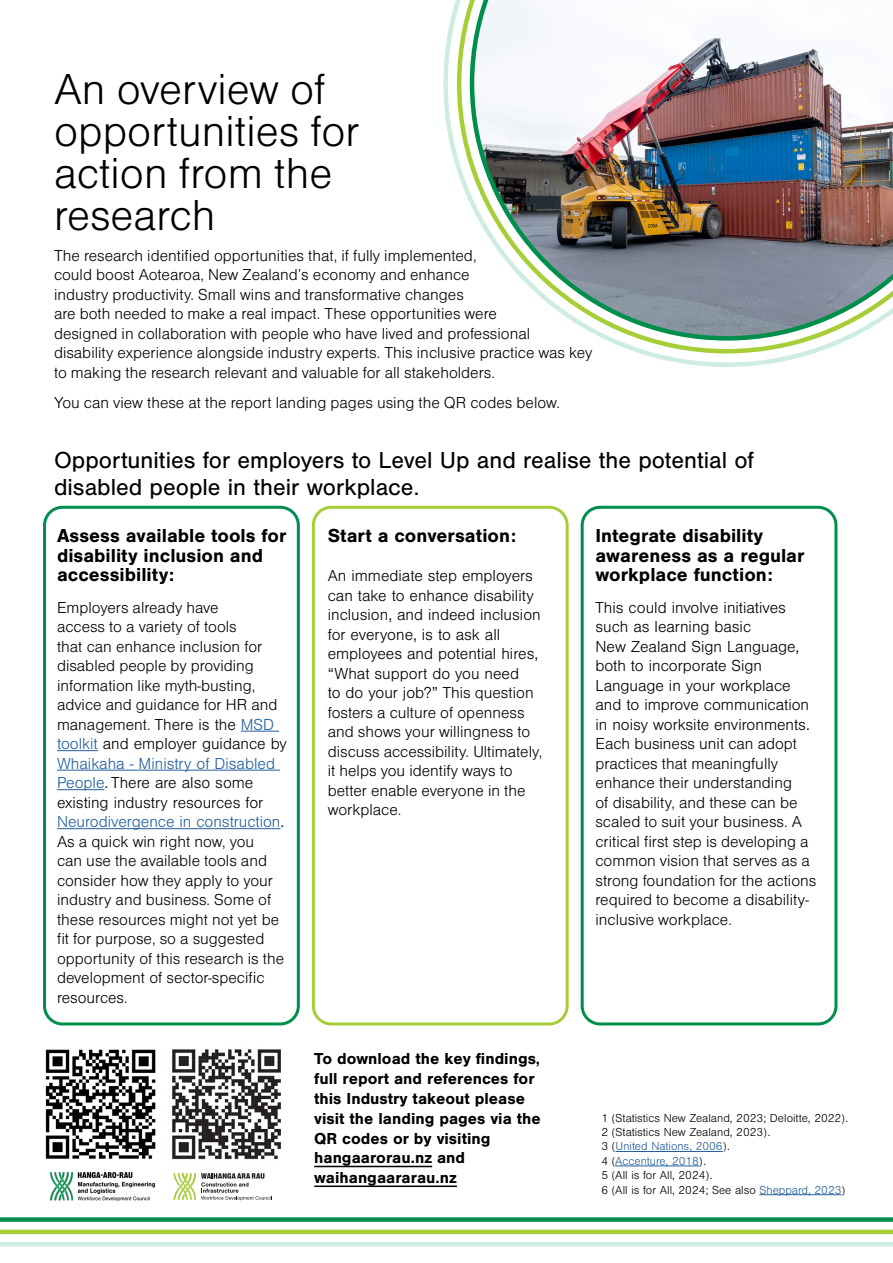
<style>
.page{position:relative;width:893px;height:1263px;background:#fff}
.page>*{position:absolute;margin:0;border:0;box-sizing:border-box;transform-origin:0 0}
.t1{font:45px/42px "Nimbus Sans DOT Ligh";color:#000}
.t2{font:24px/27px "Nimbus San";color:#000}
.t3{font:700 19.5px/19.5px "Nimbus San";color:#000}
.t4{font:16.5px/19.5px "Nimbus Sans DOT Ligh";color:#000}
.t5{font:300 16.5px/19.5px "Nimbus San";color:#000}
.t6{font:700 16.5px/19.8px "Nimbus San";color:#000}
.t7{font:300 16.5px/19.5px "Nimbus San";color:#215e9e}
.t8{font:300 12px/14.4px "Nimbus San";color:#000}
.s1{font-family:"Nimbus San";font-weight:300}
.s2{font-family:"Nimbus San";font-weight:300;color:#215e9e}
.s3{color:#000}
.s4{font-family:"Nimbus Sans DOT Ligh";font-weight:400}
.s5{color:#215e9e}
</style>
<div class="page">
<hr style="left:616px;top:1151px;width:107px;height:1px;background:#215e9e">
<hr style="left:615px;top:1166px;width:84px;height:1px;background:#215e9e">
<hr style="left:759px;top:1194px;width:82px;height:1px;background:#215e9e">
<div style="left:43px;top:506px;width:257px;height:519px;border:3px solid #008e4c;border-radius:18px"></div>
<div style="left:312px;top:506px;width:257px;height:519px;border:3px solid #a6ce39;border-radius:18px"></div>
<div style="left:581px;top:506px;width:256px;height:519px;border:3px solid #008e4c;border-radius:18px"></div>
<hr style="left:241px;top:731px;width:38px;height:1px;background:#215e9e">
<hr style="left:57px;top:750px;width:41px;height:1px;background:#215e9e">
<hr style="left:57px;top:770px;width:223px;height:1px;background:#215e9e">
<hr style="left:57px;top:789px;width:48px;height:1px;background:#215e9e">
<hr style="left:57px;top:828px;width:223px;height:1px;background:#215e9e">
<div style="left:0;top:1217px;width:893px;height:5px;background:#008e4c"></div>
<hr style="left:0;top:1230px;width:893px;height:4px;background:#a6ce39">
<hr style="left:0;top:1242px;width:893px;height:4px;background:#cfece1">
<img style="left:443px;top:0;width:450px;height:367px">
<hr style="left:314px;top:1185px;width:143px;height:2px;background:#000">
<hr style="left:314px;top:1166px;width:118px;height:1px;background:#000">
<img style="left:45px;top:1049px;width:111px;height:110px">
<img style="left:50px;top:1173px;width:105px;height:27px">
<img style="left:172px;top:1049px;width:109px;height:111px">
<svg style="left:173px;top:1173px;width:99px;height:27px"></svg>
<h1 class="t1" style="left:54px;top:69px;width:307px">An overview of opportunities for action from the research</h1>
<p class="t4" style="left:54px;top:246px;width:540px">The research identified opportunities that, if fully implemented,<br>could boost Aotearoa, New Zealand’s economy and enhance<br>industry productivity. Small wins and transformative changes<br>are both needed to make a real impact. These opportunities were<br>designed in collaboration with people who have lived and professional disability experience alongside industry experts. This inclusive practice was key to making the research relevant and valuable for all stakeholders.</p>
<p class="t4" style="left:54px;top:393px;width:507px">You can view these at the report landing pages using the QR codes below.</p>
<h2 class="t2" style="left:54px;top:447px;width:701px">Opportunities for employers to Level Up and realise the potential of disabled people in their workplace.</h2>
<p class="t3" style="left:57px;top:526px;width:231px">Assess available tools for disability inclusion and accessibility:</p>
<p class="t4" style="left:57px;top:597px;width:222px">Employers already have<br>access to a variety of tools<br>that can enhance inclusion for disabled people by providing information like myth-busting, advice and guidance for HR and management. <span class="s1">There is the</span> <span class="s2">MSD</span></p>
<p class="t7" style="left:57px;top:734px;width:231px">toolkit <span class="s3">and employer guidance by<br></span>Whaikaha - Ministry of Disabled<br>People<span class="s3">. There are also some existing industry resources for<br></span>Neurodivergence in construction<span class="s3">.</span></p>
<p class="t4" style="left:57px;top:831px;width:229px">As a quick win right now, you<br>can use the available tools and consider how they apply to your industry and business. Some of these resources might not yet be fit for purpose, so a suggested opportunity of this research is the development of sector-specific resources.</p>
<p class="t3" style="left:328px;top:526px;width:190px">Start a conversation:</p>
<p class="t5" style="left:328px;top:566px;width:214px">An immediate step employers can take to enhance disability inclusion, and indeed inclusion for everyone, is to ask all employees and potential hires, “What support do you need<br>to do your job?” <span class="s4">This question</span></p>
<p class="t4" style="left:328px;top:703px;width:216px">fosters a culture of openness and shows your willingness to discuss accessibility. Ultimately, it helps you identify ways to better enable everyone in the workplace.</p>
<p class="t3" style="left:595px;top:526px;width:211px">Integrate disability awareness as a regular workplace function:</p>
<p class="t5" style="left:595px;top:598px;width:216px">This could involve initiatives such as learning basic<br>New Zealand Sign Language, both to incorporate Sign<br>Language in your workplace and to improve communication in noisy worksite environments.</p>
<p class="t4" style="left:595px;top:734px;width:222px">Each business unit can adopt practices that meaningfully enhance their understanding<br>of disability, and these can be scaled to suit your business. A critical first step is developing a common vision that serves as a strong foundation for the actions required to become a disability&shy;inclusive workplace.</p>
<p class="t6" style="left:314px;top:1049px;width:228px">To download the key findings, full report and references for this Industry takeout please visit the landing pages via the<br>QR codes or by visiting hangaarorau.nz and waihangaararau.nz</p>
<p class="t8" style="left:601px;top:1111px;width:248px">1 (Statistics New Zealand, 2023; Deloitte, 2022).<br>2 (Statistics New Zealand, 2023).<br>3 (<span class="s5">United Nations, 2006</span>).<br>4 (<span class="s5">Accenture, 2018</span>).<br>5 (All is for All, 2024).<br>6 (All is for All, 2024; See also <span class="s5">Sheppard, 2023</span>)</p>
</div>
